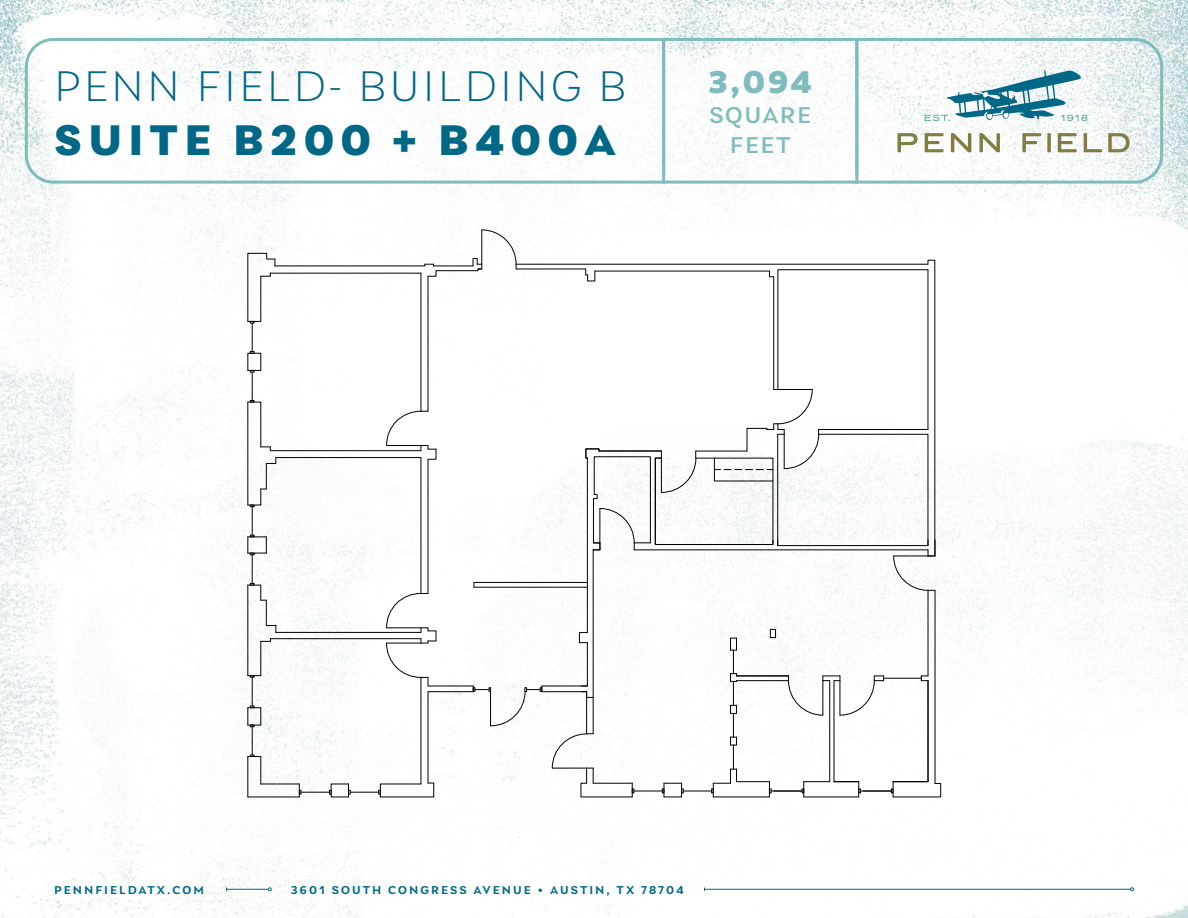
<style>
.page{position:relative;width:1188px;height:918px;background:#fff}
.page>*{position:absolute;margin:0;border:0;box-sizing:border-box;transform-origin:0 0}
.t1{font:300 45px "Laca Text";letter-spacing:.07em;color:#006886}
.t2{font:800 45px "Laca Text";letter-spacing:.125em;color:#006886}
.t3{font:800 33px "Laca Text";color:#80bcbe}
.t4{font:500 24px/30px "Laca Text";letter-spacing:.07em;color:#80bcbe;text-align:center}
.t5{font:600 12px "Laca Text";letter-spacing:.17em;color:#006886}
</style>
<div class="page">
<img style="left:0;top:0;width:1188px;height:918px">
<div style="left:25px;top:38px;width:1138px;height:146px;border:3px solid #80bcbe;border-radius:27px"></div>
<svg style="left:897px;top:133px;width:21px;height:19px"></svg>
<svg style="left:925px;top:133px;width:19px;height:19px"></svg>
<svg style="left:951px;top:133px;width:20px;height:19px"></svg>
<svg style="left:979px;top:133px;width:21px;height:19px"></svg>
<svg style="left:1022px;top:133px;width:19px;height:19px"></svg>
<svg style="left:1047px;top:133px;width:4px;height:19px"></svg>
<svg style="left:1058px;top:133px;width:19px;height:19px"></svg>
<svg style="left:1084px;top:133px;width:18px;height:19px"></svg>
<svg style="left:1108px;top:133px;width:22px;height:19px"></svg>
<svg style="left:925px;top:70px;width:163px;height:51px"></svg>
<hr style="left:855px;top:41px;width:3px;height:143px;background:#80bcbe">
<hr style="left:662px;top:41px;width:3px;height:143px;background:#80bcbe">
<hr style="left:227px;top:889px;width:41px;height:1px;background:#006886">
<svg style="left:268px;top:887px;width:4px;height:4px"></svg>
<hr style="left:705px;top:889px;width:426px;height:1px;background:#006886">
<svg style="left:1130px;top:887px;width:4px;height:4px"></svg>
<svg style="left:247px;top:229px;width:695px;height:569px"></svg>
<hr style="left:884px;top:678px;width:37px;height:1px;background:#010101">
<h1 class="t1" style="left:54px;top:61px;width:574px">PENN FIELD- BUILDING B</h1>
<h1 class="t2" style="left:54px;top:114px;width:563px">SUITE B200 + B400A</h1>
<h2 class="t3" style="left:708px;top:62px;width:106px">3,094</h2>
<h3 class="t4" style="left:709px;top:100px;width:103px">SQUARE<br>FEET</h3>
<p class="t5" style="left:54px;top:883px;width:151px">PENNFIELDATX.COM</p>
<p class="t5" style="left:291px;top:883px;width:395px">3601 SOUTH CONGRESS AVENUE • AUSTIN, TX 78704</p>
</div>
